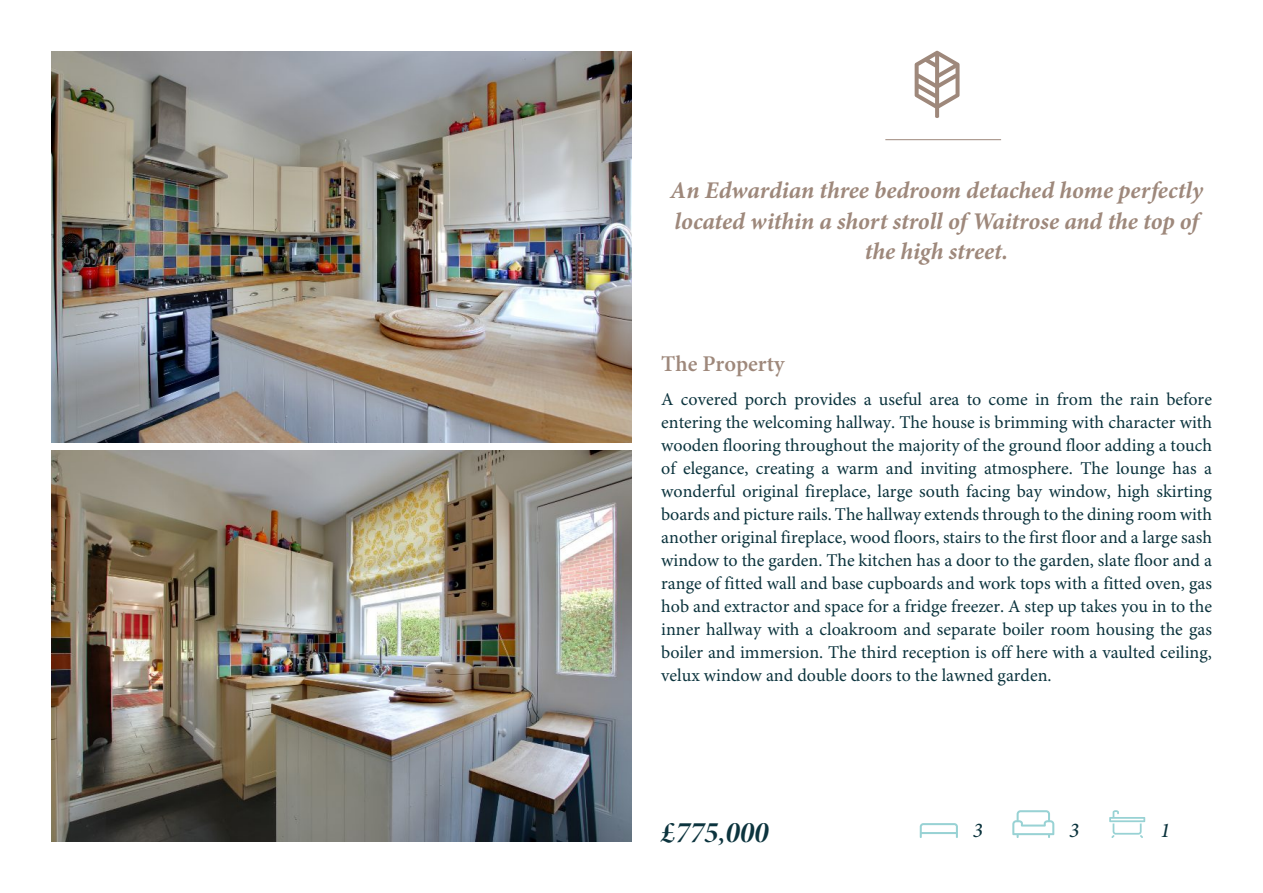
<style>
.page{position:relative;width:1263px;height:893px;background:#fff}
.page>*{position:absolute;margin:0;border:0;box-sizing:border-box;transform-origin:0 0}
.t1{font:30px "Minion Pro Bold It Disp";color:#0b333d}
.t2{font:italic 700 24px/30.8px "Minion Pro";letter-spacing:-.005em;color:#9e887b;text-align:center}
.t3{font:600 22.5px "Minion Pro";color:#9e887b}
.t4{font:italic 500 21px "Minion Pro";color:#0b333d}
.t5{font:18px/23px "Minion Pro";color:#0b333d;text-align:justify}
</style>
<div class="page">
<hr style="left:885px;top:139px;width:116px;height:1px;background:#9e887b">
<svg style="left:915px;top:51px;width:44px;height:67px"></svg>
<svg style="left:1109px;top:810px;width:36px;height:28px"></svg>
<svg style="left:1012px;top:810px;width:42px;height:28px"></svg>
<svg style="left:920px;top:823px;width:38px;height:15px"></svg>
<hr style="left:921px;top:832px;width:36px;height:2px;background:#98d2d4">
<img style="left:51px;top:51px;width:580px;height:391px">
<img style="left:51px;top:451px;width:580px;height:391px">
<h2 class="t2" style="left:670px;top:177px;width:534px">An Edwardian three bedroom detached home perfectly located within a short stroll of Waitrose and the top of the high street.</h2>
<p class="t3" style="left:661px;top:355px;width:125px">The Property</p>
<p class="t5" style="left:661px;top:390px;width:552px">A covered porch provides a useful area to come in from the rain before entering the welcoming hallway. The house is brimming with character with wooden flooring throughout the majority of the ground floor adding a touch of elegance, creating a warm and inviting atmosphere. The lounge has a wonderful original fireplace, large south facing bay window, high skirting boards and picture rails. The hallway extends through to the dining room with another original fireplace, wood floors, stairs to the first floor and a large sash window to the garden. The kitchen has a door to the garden, slate floor and a range of fitted wall and base cupboards and work tops with a fitted oven, gas hob and extractor and space for a fridge freezer. A step up takes you in to the inner hallway with a cloakroom and separate boiler room housing the gas boiler and immersion. The third reception is off here with a vaulted ceiling, velux window and double doors to the lawned garden.</p>
<h1 class="t1" style="left:661px;top:820px;width:109px">£775,000</h1>
<p class="t4" style="left:973px;top:822px;width:12px">3</p>
<p class="t4" style="left:1069px;top:822px;width:12px">3</p>
<p class="t4" style="left:1160px;top:822px;width:12px">1</p>
</div>
